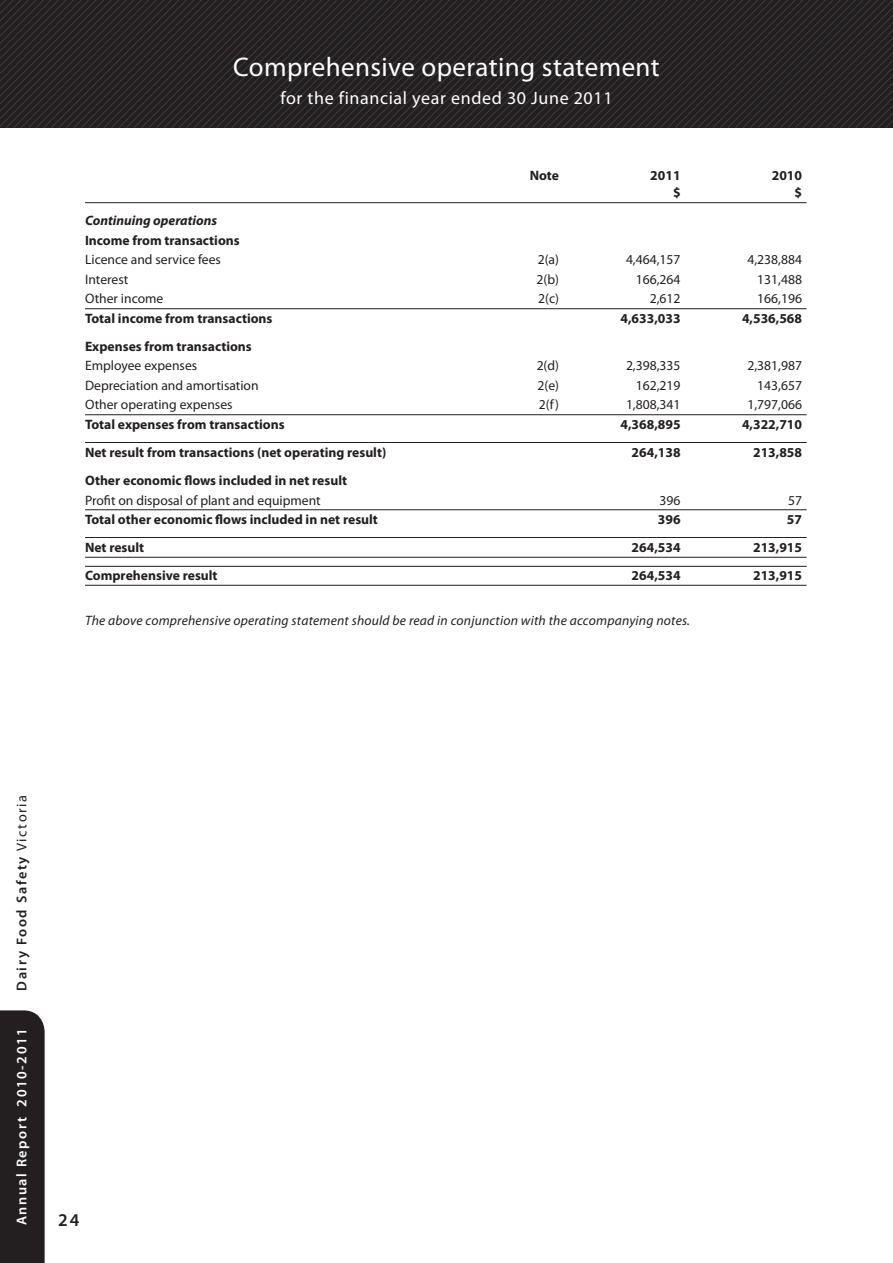
<style>
.page{position:relative;width:893px;height:1263px;background:#fff}
.page>*{position:absolute;margin:0;border:0;box-sizing:border-box;transform-origin:0 0}
.t1{font:27px "Myriad Pro";letter-spacing:.015em;color:#fff}
.t2{font:18px "Myriad Pro";letter-spacing:.035em;color:#fff}
.t3{font:600 18px "Myriad Pro";color:#231f20}
.t4{font:600 14.25px "Myriad Pro";letter-spacing:.11em;color:#231f20}
.t5{font:600 14.25px "Myriad Pro";letter-spacing:.11em;color:#fff}
.t6{font:700 13.65px/19.5px "Myriad Pro";color:#231f20}
.t7{font:13.65px "Myriad Pro";color:#231f20}
.t8{font:italic 13.65px "Myriad Pro";letter-spacing:.015em;color:#231f20}
.t9{font:italic 700 13.65px "Myriad Pro";color:#231f20}
.s1{font-weight:400}
</style>
<div class="page">
<div style="left:0;top:1010px;width:45px;height:253px;background:#231f20"></div>
<svg style="left:0;top:0;width:893px;height:128px;background:#272425"></svg>
<hr style="left:85px;top:202px;width:722px;height:1px;background:#231f20">
<hr style="left:85px;top:308px;width:722px;height:1px;background:#231f20">
<hr style="left:85px;top:414px;width:722px;height:1px;background:#231f20">
<hr style="left:85px;top:442px;width:722px;height:1px;background:#231f20">
<hr style="left:85px;top:509px;width:722px;height:1px;background:#231f20">
<hr style="left:85px;top:537px;width:722px;height:1px;background:#231f20">
<hr style="left:85px;top:557px;width:722px;height:1px;background:#231f20">
<hr style="left:85px;top:585px;width:722px;height:1px;background:#231f20">
<hr style="left:85px;top:566px;width:722px;height:1px;background:#231f20">
<p class="t1" style="left:233px;top:50px;width:428px">Comprehensive operating statement</p>
<p class="t2" style="left:280px;top:87px;width:334px">for the financial year ended 30 June 2011</p>
<p class="t6" style="left:530px;top:166px;width:31px">Note</p>
<p class="t6" style="left:650px;top:166px;width:32px">2011</p>
<p class="t6" style="left:772px;top:166px;width:32px">2010</p>
<p class="t6" style="left:673px;top:183px;width:9px">$</p>
<p class="t6" style="left:794px;top:183px;width:9px">$</p>
<p class="t9" style="left:85px;top:212px;width:134px">Continuing operations</p>
<p class="t6" style="left:85px;top:230px;width:156px">Income from transactions</p>
<p class="t7" style="left:85px;top:251px;width:137px">Licence and service fees</p>
<p class="t7" style="left:538px;top:251px;width:23px">2(a)</p>
<p class="t7" style="left:626px;top:251px;width:56px">4,464,157</p>
<p class="t7" style="left:747px;top:251px;width:56px">4,238,884</p>
<p class="t7" style="left:85px;top:271px;width:45px">Interest</p>
<p class="t7" style="left:537px;top:271px;width:24px">2(b)</p>
<p class="t7" style="left:636px;top:271px;width:46px">166,264</p>
<p class="t7" style="left:757px;top:271px;width:46px">131,488</p>
<p class="t7" style="left:85px;top:290px;width:80px">Other income</p>
<p class="t7" style="left:538px;top:290px;width:22px">2(c)</p>
<p class="t7" style="left:650px;top:290px;width:32px">2,612</p>
<p class="t7" style="left:757px;top:290px;width:46px">166,196</p>
<p class="t6" style="left:85px;top:308px;width:189px">Total income from transactions</p>
<p class="t6" style="left:620px;top:308px;width:62px">4,633,033</p>
<p class="t6" style="left:742px;top:308px;width:62px">4,536,568</p>
<p class="t6" style="left:85px;top:336px;width:168px">Expenses from transactions</p>
<p class="t7" style="left:85px;top:357px;width:114px">Employee expenses</p>
<p class="t7" style="left:537px;top:357px;width:24px">2(d)</p>
<p class="t7" style="left:626px;top:357px;width:56px">2,398,335</p>
<p class="t7" style="left:747px;top:357px;width:56px">2,381,987</p>
<p class="t7" style="left:85px;top:377px;width:175px">Depreciation and amortisation</p>
<p class="t7" style="left:537px;top:377px;width:23px">2(e)</p>
<p class="t7" style="left:636px;top:377px;width:46px">162,219</p>
<p class="t7" style="left:757px;top:377px;width:46px">143,657</p>
<p class="t7" style="left:85px;top:396px;width:149px">Other operating expenses</p>
<p class="t7" style="left:539px;top:396px;width:22px">2(f)</p>
<p class="t7" style="left:626px;top:396px;width:56px">1,808,341</p>
<p class="t7" style="left:747px;top:396px;width:56px">1,797,066</p>
<p class="t6" style="left:85px;top:414px;width:201px">Total expenses from transactions</p>
<p class="t6" style="left:620px;top:414px;width:62px">4,368,895</p>
<p class="t6" style="left:742px;top:414px;width:62px">4,322,710</p>
<p class="t6" style="left:85px;top:442px;width:303px">Net result from transactions (net operating result)</p>
<p class="t6" style="left:632px;top:442px;width:50px">264,138</p>
<p class="t6" style="left:753px;top:442px;width:50px">213,858</p>
<p class="t6" style="left:85px;top:470px;width:264px">Other economic flows included in net result<br><span class="s1">Profit on disposal of plant and equipment</span></p>
<p class="t7" style="left:660px;top:491px;width:22px">396</p>
<p class="t7" style="left:788px;top:491px;width:15px">57</p>
<p class="t6" style="left:85px;top:509px;width:294px">Total other economic flows included in net result</p>
<p class="t6" style="left:658px;top:509px;width:24px">396</p>
<p class="t6" style="left:787px;top:509px;width:17px">57</p>
<p class="t6" style="left:85px;top:537px;width:61px">Net result</p>
<p class="t6" style="left:632px;top:537px;width:50px">264,534</p>
<p class="t6" style="left:753px;top:537px;width:50px">213,915</p>
<p class="t6" style="left:85px;top:565px;width:134px">Comprehensive result</p>
<p class="t6" style="left:632px;top:565px;width:50px">264,534</p>
<p class="t6" style="left:753px;top:565px;width:50px">213,915</p>
<p class="t8" style="left:85px;top:612px;width:607px">The above comprehensive operating statement should be read in conjunction with the accompanying notes.</p>
<p class="t4" style="left:13px;top:991px;width:197px;rotate:-90deg">Dairy Food Safety <span class="s1">Victoria</span></p>
<p class="t5" style="left:13px;top:1225px;width:199px;rotate:-90deg">Annual Report 2010-2011</p>
<p class="t3" style="left:58px;top:1208px;width:23px">24</p>
</div>
